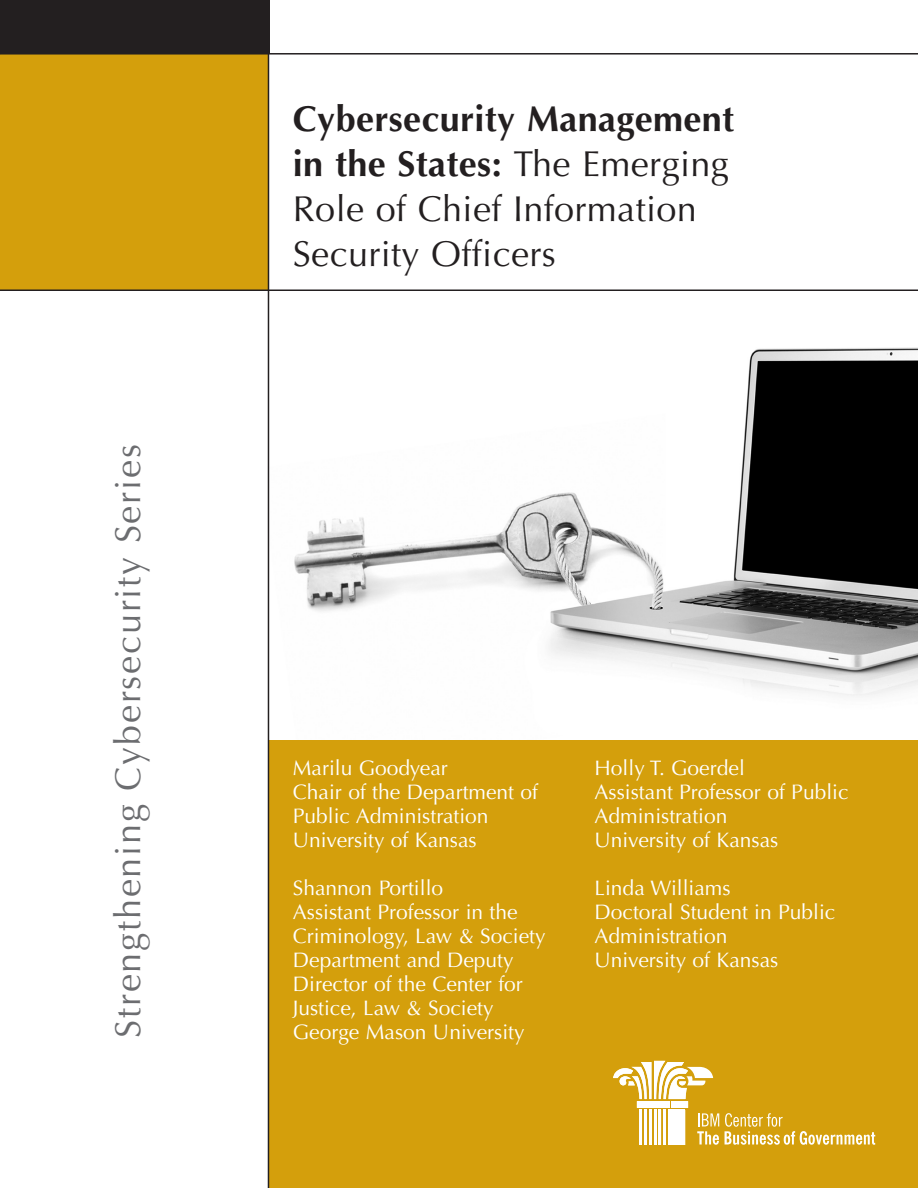
<style>
.page{position:relative;width:918px;height:1188px;background:#fff}
.page>*{position:absolute;margin:0;border:0;box-sizing:border-box;transform-origin:0 0}
.Title_Page-Report_Ti{font:36px/45px "Optima";letter-spacing:.01em;color:#231f20}
.Front_Cover-Series_t{font:36px "Optima";letter-spacing:.05em;color:#6c6d70}
.Title_Page-Author_na{font:21px/24px "Optima";color:#fff}
.s1{font-weight:700}
</style>
<div class="page">
<img style="left:269px;top:291px;width:649px;height:449px">
<div style="left:0;top:0;width:269px;height:54px;background:#231f20"></div>
<div style="left:268px;top:740px;width:650px;height:448px;background:#d49f0c"></div>
<div style="left:0;top:54px;width:268px;height:236px;background:#d49f0c"></div>
<hr style="left:0;top:53px;width:918px;height:2px;background:#231f20">
<hr style="left:268px;top:0;width:1px;height:1188px;background:#231f20">
<hr style="left:0;top:290px;width:918px;height:1px;background:#231f20">
<svg style="left:613px;top:1061px;width:106px;height:84px"></svg>
<svg style="left:725px;top:1113px;width:150px;height:32px"></svg>
<p class="Front_Cover-Series_t" style="left:107px;top:1038px;width:595px;rotate:-90deg">Strengthening Cybersecurity Series</p>
<p class="Title_Page-Report_Ti" style="left:293px;top:97px;width:443px"><span class="s1">Cybersecurity Management in the States:</span> The Emerging<br>Role of Chief Information<br>Security Officers</p>
<p class="Title_Page-Author_na" style="left:293px;top:757px;width:156px">Marilu Goodyear</p>
<p class="Title_Page-Author_na" style="left:293px;top:781px;width:247px">Chair of the Department of<br>Public Administration</p>
<p class="Title_Page-Author_na" style="left:293px;top:829px;width:185px">University of Kansas</p>
<p class="Title_Page-Author_na" style="left:293px;top:877px;width:152px">Shannon Portillo</p>
<p class="Title_Page-Author_na" style="left:293px;top:901px;width:254px">Assistant Professor in the<br>Criminology, Law &amp; Society<br>Department and Deputy<br>Director of the Center for<br>Justice, Law &amp; Society</p>
<p class="Title_Page-Author_na" style="left:293px;top:1021px;width:233px">George Mason University</p>
<p class="Title_Page-Author_na" style="left:595px;top:757px;width:152px">Holly T. Goerdel</p>
<p class="Title_Page-Author_na" style="left:595px;top:781px;width:255px">Assistant Professor of Public<br>Administration</p>
<p class="Title_Page-Author_na" style="left:595px;top:829px;width:185px">University of Kansas</p>
<p class="Title_Page-Author_na" style="left:595px;top:877px;width:137px">Linda Williams</p>
<p class="Title_Page-Author_na" style="left:595px;top:901px;width:242px">Doctoral Student in Public<br>Administration</p>
<p class="Title_Page-Author_na" style="left:595px;top:949px;width:185px">University of Kansas</p>
</div>
